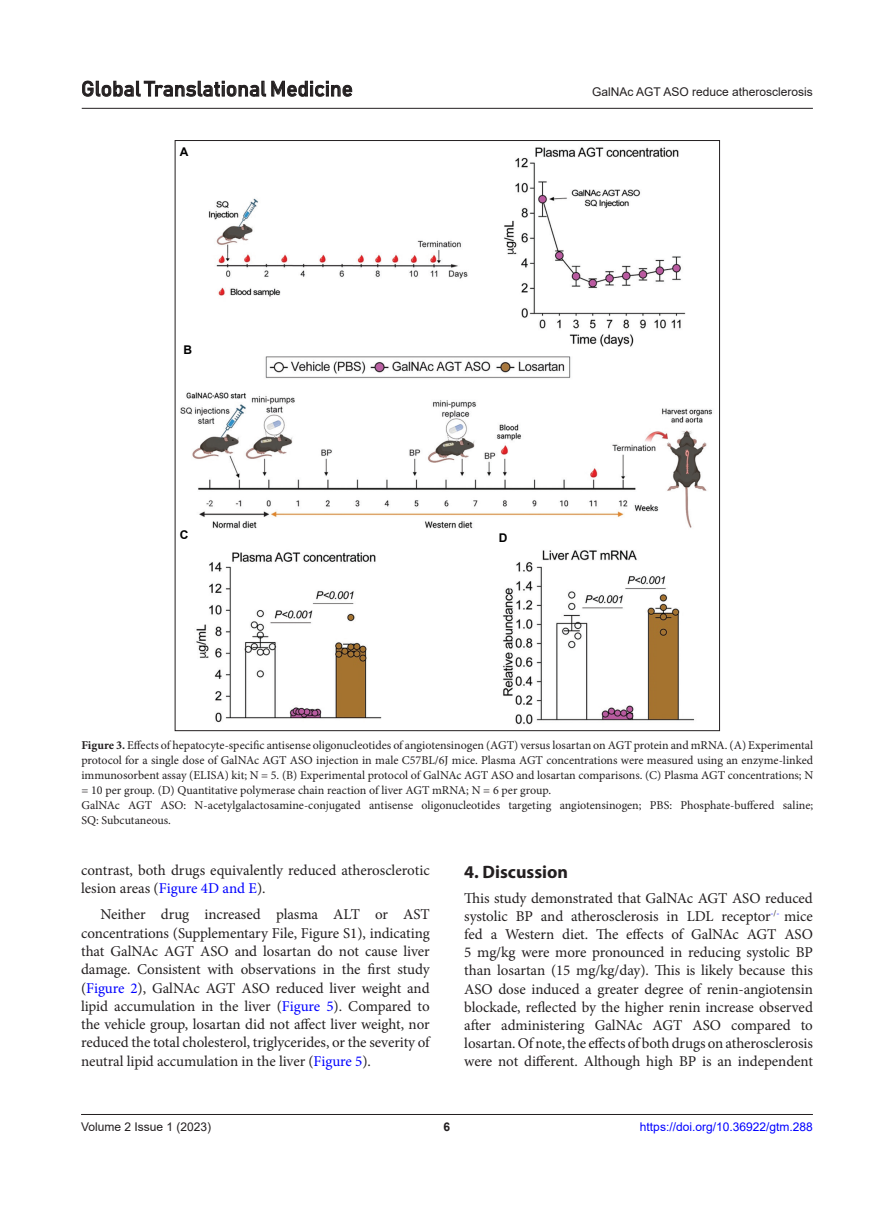
<style>
.page{position:relative;width:894px;height:1212px;background:#fff}
.page>*{position:absolute;margin:0;border:0;box-sizing:border-box;transform-origin:0 0}
.t1{font:21px "Bahnschrift";color:#231f20}
.t2{font:700 18px "Myriad Pro";color:#231f20}
.TXFL{font:15px/18px "Minion Pro";letter-spacing:-.005em;color:#231f20}
.TX{font:15px/18.3px "Minion Pro";letter-spacing:-.005em;color:#231f20;text-align:justify}
.FGC{font:12px/15px "Minion Pro";color:#231f20;text-align:justify}
.t3{font:12px "Arial";color:#231f20}
.t4{font:12px "Arial";color:#00f}
.LABEL{font:700 12px "Arial";color:#000}
.t5{font:700 12px "Arial";color:#231f20}
.s1{font-weight:700}
.s2{color:#00f}
</style>
<div class="page">
<hr style="left:81px;top:1114px;width:731px;height:1px;background:#231f20">
<svg style="left:82px;top:80px;width:270px;height:17px"></svg>
<hr style="left:82px;top:108px;width:730px;height:1px;background:#231f20">
<img style="left:180px;top:147px;width:532px;height:578px">
<div style="left:178px;top:147px;width:12px;height:12px;background:#fff"></div>
<div style="left:181px;top:344px;width:13px;height:13px;background:#fff"></div>
<div style="left:178px;top:529px;width:12px;height:13px;background:#fff"></div>
<div style="left:496px;top:532px;width:13px;height:13px;background:#fff"></div>
<h1 class="t1" style="left:81px;top:75px;width:273px">Global Translational Medicine</h1>
<p class="t3" style="left:592px;top:83px;width:222px">GalNAc AGT ASO reduce atherosclerosis</p>
<p class="LABEL" style="left:180px;top:144px;width:10px">A</p>
<p class="LABEL" style="left:183px;top:341px;width:10px">B</p>
<p class="LABEL" style="left:180px;top:526px;width:10px">C</p>
<p class="LABEL" style="left:498px;top:529px;width:10px">D</p>
<p class="FGC" style="left:81px;top:737px;width:733px"><span class="s1">Figure 3.</span> Effects of hepatocyte-specific antisense oligonucleotides of angiotensinogen (AGT) versus losartan on AGT protein and mRNA. (A) Experimental protocol for a single dose of GalNAc AGT ASO injection in male C57BL/6J mice. Plasma AGT concentrations were measured using an enzyme-linked immunosorbent assay (ELISA) kit; N = 5. (B) Experimental protocol of GalNAc AGT ASO and losartan comparisons. (C) Plasma AGT concentrations; N = 10 per group. (D) Quantitative polymerase chain reaction of liver AGT mRNA; N = 6 per group.</p>
<p class="FGC" style="left:81px;top:797px;width:733px">GalNAc AGT ASO: N-acetylgalactosamine-conjugated antisense oligonucleotides targeting angiotensinogen; PBS: Phosphate-buffered saline;<br>SQ: Subcutaneous.</p>
<p class="TXFL" style="left:81px;top:861px;width:350px">contrast, both drugs equivalently reduced atherosclerotic lesion areas (<span class="s2">Figure 4D and E</span>).</p>
<p class="TX" style="left:81px;top:905px;width:350px;text-indent:20px">Neither drug increased plasma ALT or AST concentrations (Supplementary File, Figure S1), indicating that GalNAc AGT ASO and losartan do not cause liver damage. Consistent with observations in the first study (<span class="s2">Figure 2</span>), GalNAc AGT ASO reduced liver weight and lipid accumulation in the liver (<span class="s2">Figure 5</span>). Compared to the vehicle group, losartan did not affect liver weight, nor reduced the total cholesterol, triglycerides, or the severity of neutral lipid accumulation in the liver (<span class="s2">Figure 5</span>).</p>
<h1 class="t2" style="left:464px;top:860px;width:105px">4. Discussion</h1>
<p class="TXFL" style="left:464px;top:889px;width:350px;text-align:justify">This study demonstrated that GalNAc AGT ASO reduced systolic BP and atherosclerosis in LDL receptor<sup>-</sup><sup>/</sup><sup>-</sup> mice fed a Western diet. The effects of GalNAc AGT ASO 5 mg/kg were more pronounced in reducing systolic BP than losartan (15 mg/kg/day). This is likely because this ASO dose induced a greater degree of renin-angiotensin blockade, reflected by the higher renin increase observed after administering GalNAc AGT ASO compared to losartan. Of note, the effects of both drugs on atherosclerosis were not different. Although high BP is an independent</p>
<p class="t3" style="left:81px;top:1118px;width:132px">Volume 2 Issue 1 (2023)</p>
<p class="t5" style="left:443px;top:1118px;width:8px">6</p>
<p class="t4" style="left:639px;top:1118px;width:174px">https://doi.org/10.36922/gtm.288</p>
</div>
